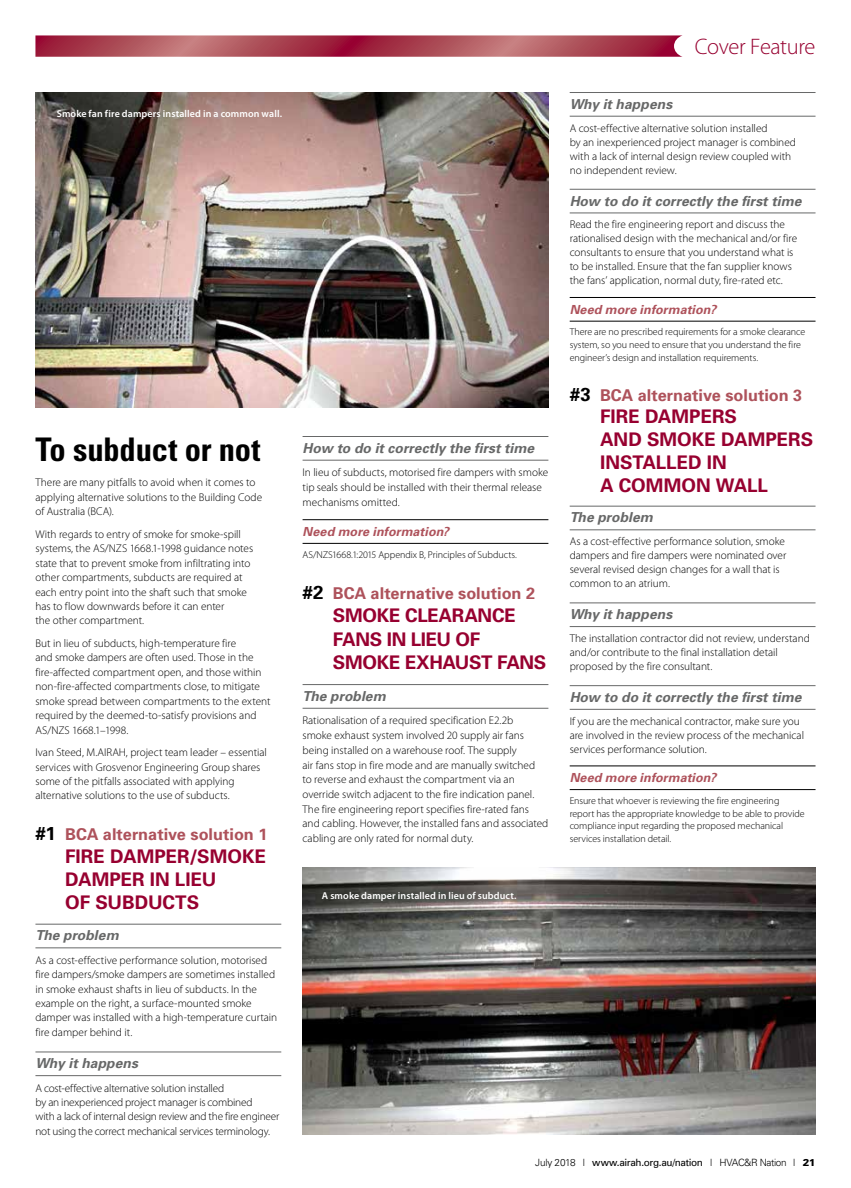
<style>
.page{position:relative;width:851px;height:1188px;background:#fff}
.page>*{position:absolute;margin:0;border:0;box-sizing:border-box;transform-origin:0 0}
.t1{font:700 condensed 32.5px "Univers";letter-spacing:-.005em;color:#000}
.t2{font:300 22.5px "Myriad Pro";letter-spacing:-.02em;color:#970030}
.t3{font:700 18.75px/22.8px "Univers";letter-spacing:-.005em;color:#970030}
.t4{font:700 16.25px "Univers";color:#ae525b}
.t5{font:italic 700 13.75px "Univers";letter-spacing:.005em;color:#676868}
.t6{font:italic 700 12.5px "Univers";letter-spacing:.005em;color:#ae525b}
.t7{font:300 11.25px/14.4px "Myriad Pro";color:#000}
.t8{font:300 11.25px/14.4px "Myriad Pro";letter-spacing:-.02em;color:#000}
.t9{font:300 10px/12.8px "Myriad Pro";letter-spacing:-.005em;color:#000}
.t10{font:600 10px "Myriad Pro";letter-spacing:.01em;color:#fff}
.t11{font:300 10px "Univers";letter-spacing:-.035em;color:#000}
.s1{font-size:18.75px;color:#000}
.s2{font-weight:400}
.s3{font-weight:900}
</style>
<div class="page">
<hr style="left:35px;top:923px;width:246px;height:1px;background:#676868">
<hr style="left:35px;top:947px;width:246px;height:1px;background:#676868">
<hr style="left:35px;top:1051px;width:246px;height:1px;background:#676868">
<hr style="left:35px;top:1074px;width:246px;height:1px;background:#676868">
<hr style="left:302px;top:436px;width:246px;height:1px;background:#676868">
<hr style="left:302px;top:459px;width:246px;height:1px;background:#676868">
<hr style="left:302px;top:519px;width:246px;height:1px;background:#000">
<hr style="left:302px;top:543px;width:246px;height:1px;background:#000">
<hr style="left:302px;top:684px;width:246px;height:1px;background:#676868">
<hr style="left:302px;top:707px;width:246px;height:1px;background:#676868">
<hr style="left:569px;top:92px;width:246px;height:1px;background:#676868">
<hr style="left:569px;top:116px;width:246px;height:1px;background:#676868">
<hr style="left:569px;top:189px;width:246px;height:1px;background:#676868">
<hr style="left:569px;top:212px;width:246px;height:1px;background:#676868">
<hr style="left:569px;top:297px;width:246px;height:1px;background:#000">
<hr style="left:569px;top:321px;width:246px;height:1px;background:#000">
<hr style="left:569px;top:505px;width:246px;height:1px;background:#676868">
<hr style="left:569px;top:529px;width:246px;height:1px;background:#676868">
<hr style="left:569px;top:602px;width:246px;height:1px;background:#676868">
<hr style="left:569px;top:626px;width:246px;height:1px;background:#676868">
<hr style="left:569px;top:685px;width:246px;height:1px;background:#676868">
<hr style="left:569px;top:708px;width:246px;height:1px;background:#676868">
<hr style="left:569px;top:765px;width:246px;height:1px;background:#000">
<hr style="left:569px;top:789px;width:246px;height:1px;background:#000">
<svg style="left:35px;top:35px;width:647px;height:22px;background:#af4e5c"></svg>
<img style="left:35px;top:92px;width:513px;height:315px">
<img style="left:302px;top:867px;width:513px;height:267px">
<p class="t10" style="left:57px;top:108px;width:227px">Smoke fan fire dampers installed in a common wall.</p>
<h1 class="t1" style="left:35px;top:429px;width:226px">To subduct or not</h1>
<p class="t7" style="left:35px;top:475px;width:228px">There are many pitfalls to avoid when it comes to applying alternative solutions to the Building Code of Australia (BCA).</p>
<p class="t7" style="left:35px;top:527px;width:219px">With regards to entry of smoke for smoke-spill systems, the AS/NZS 1668.1-1998 guidance notes state that to prevent smoke from infiltrating into other compartments, subducts are required at each entry point into the shaft such that smoke has to flow downwards before it can enter<br>the other compartment.</p>
<p class="t7" style="left:35px;top:636px;width:236px">But in lieu of subducts, high-temperature fire<br>and smoke dampers are often used. Those in the fire-affected compartment open, and those within non-fire-affected compartments close, to mitigate smoke spread between compartments to the extent required by the deemed-to-satisfy provisions and AS/NZS 1668.1–1998.</p>
<p class="t7" style="left:35px;top:745px;width:233px">Ivan Steed, M.AIRAH, project team leader – essential services with Grosvenor Engineering Group shares some of the pitfalls associated with applying alternative solutions to the use of subducts.</p>
<h3 class="t4" style="left:35px;top:823px;width:233px"><span class="s1">#1</span> BCA alternative solution 1</h3>
<h3 class="t3" style="left:65px;top:843px;width:202px;line-height:23.1px">FIRE DAMPER/SMOKE<br>DAMPER IN LIEU<br>OF SUBDUCTS</h3>
<p class="t5" style="left:35px;top:926px;width:85px">The problem</p>
<p class="t7" style="left:35px;top:952px;width:243px">As a cost-effective performance solution, motorised fire dampers/smoke dampers are sometimes installed in smoke exhaust shafts in lieu of subducts. In the example on the right, a surface-mounted smoke damper was installed with a high-temperature curtain fire damper behind it.</p>
<p class="t5" style="left:35px;top:1054px;width:104px">Why it happens</p>
<p class="t8" style="left:35px;top:1080px;width:245px">A cost-effective alternative solution installed<br>by an inexperienced project manager is combined<br>with a lack of internal design review and the fire engineer not using the correct mechanical services terminology.</p>
<p class="t5" style="left:302px;top:439px;width:233px">How to do it correctly the first time</p>
<p class="t7" style="left:302px;top:465px;width:247px;line-height:14.8px">In lieu of subducts, motorised fire dampers with smoke tip seals should be installed with their thermal release mechanisms omitted.</p>
<p class="t6" style="left:302px;top:523px;width:148px">Need more information?</p>
<p class="t9" style="left:302px;top:548px;width:216px">AS/NZS1668.1:2015 Appendix B, Principles of Subducts.</p>
<h3 class="t4" style="left:302px;top:582px;width:234px"><span class="s1">#2</span> BCA alternative solution 2</h3>
<h3 class="t3" style="left:333px;top:603px;width:215px;line-height:23.5px">SMOKE CLEARANCE<br>FANS IN LIEU OF<br>SMOKE EXHAUST FANS</h3>
<p class="t5" style="left:302px;top:687px;width:85px">The problem</p>
<p class="t7" style="left:302px;top:713px;width:247px;line-height:14.8px">Rationalisation of a required specification E2.2b<br>smoke exhaust system involved 20 supply air fans being installed on a warehouse roof. The supply<br>air fans stop in fire mode and are manually switched<br>to reverse and exhaust the compartment via an override switch adjacent to the fire indication panel.<br>The fire engineering report specifies fire-rated fans and cabling. However, the installed fans and associated cabling are only rated for normal duty.</p>
<p class="t10" style="left:322px;top:889px;width:196px">A smoke damper installed in lieu of subduct.</p>
<h2 class="t2" style="left:694px;top:34px;width:122px">Cover Feature</h2>
<p class="t5" style="left:569px;top:95px;width:104px">Why it happens</p>
<p class="t7" style="left:569px;top:121px;width:228px;line-height:14px">A cost-effective alternative solution installed<br>by an inexperienced project manager is combined with a lack of internal design review coupled with no independent review.</p>
<p class="t5" style="left:569px;top:192px;width:233px">How to do it correctly the first time</p>
<p class="t7" style="left:569px;top:218px;width:229px;line-height:14px">Read the fire engineering report and discuss the rationalised design with the mechanical and/or fire consultants to ensure that you understand what is to be installed. Ensure that the fan supplier knows the fans’ application, normal duty, fire-rated etc.</p>
<p class="t6" style="left:569px;top:301px;width:148px">Need more information?</p>
<p class="t9" style="left:569px;top:326px;width:237px">There are no prescribed requirements for a smoke clearance system, so you need to ensure that you understand the fire engineer’s design and installation requirements.</p>
<h3 class="t4" style="left:569px;top:384px;width:234px"><span class="s1">#3</span> BCA alternative solution 3</h3>
<h3 class="t3" style="left:600px;top:404px;width:214px">FIRE DAMPERS<br>AND SMOKE DAMPERS<br>INSTALLED IN<br>A COMMON WALL</h3>
<p class="t5" style="left:569px;top:508px;width:85px">The problem</p>
<p class="t7" style="left:569px;top:534px;width:218px;line-height:14px">As a cost-effective performance solution, smoke dampers and fire dampers were nominated over several revised design changes for a wall that is common to an atrium.</p>
<p class="t5" style="left:569px;top:605px;width:104px">Why it happens</p>
<p class="t7" style="left:569px;top:631px;width:242px;line-height:14px">The installation contractor did not review, understand and/or contribute to the final installation detail proposed by the fire consultant.</p>
<p class="t5" style="left:569px;top:688px;width:233px">How to do it correctly the first time</p>
<p class="t7" style="left:569px;top:714px;width:236px;line-height:14px">If you are the mechanical contractor, make sure you are involved in the review process of the mechanical services performance solution.</p>
<p class="t6" style="left:569px;top:769px;width:148px">Need more information?</p>
<p class="t9" style="left:569px;top:794px;width:236px">Ensure that whoever is reviewing the fire engineering report has the appropriate knowledge to be able to provide compliance input regarding the proposed mechanical services installation detail.</p>
<p class="t11" style="left:535px;top:1155px;width:282px">July 2018 | <span class="s2">www.airah.org.au/nation</span> | HVAC&amp;R Nation | <span class="s3">21</span></p>
</div>
